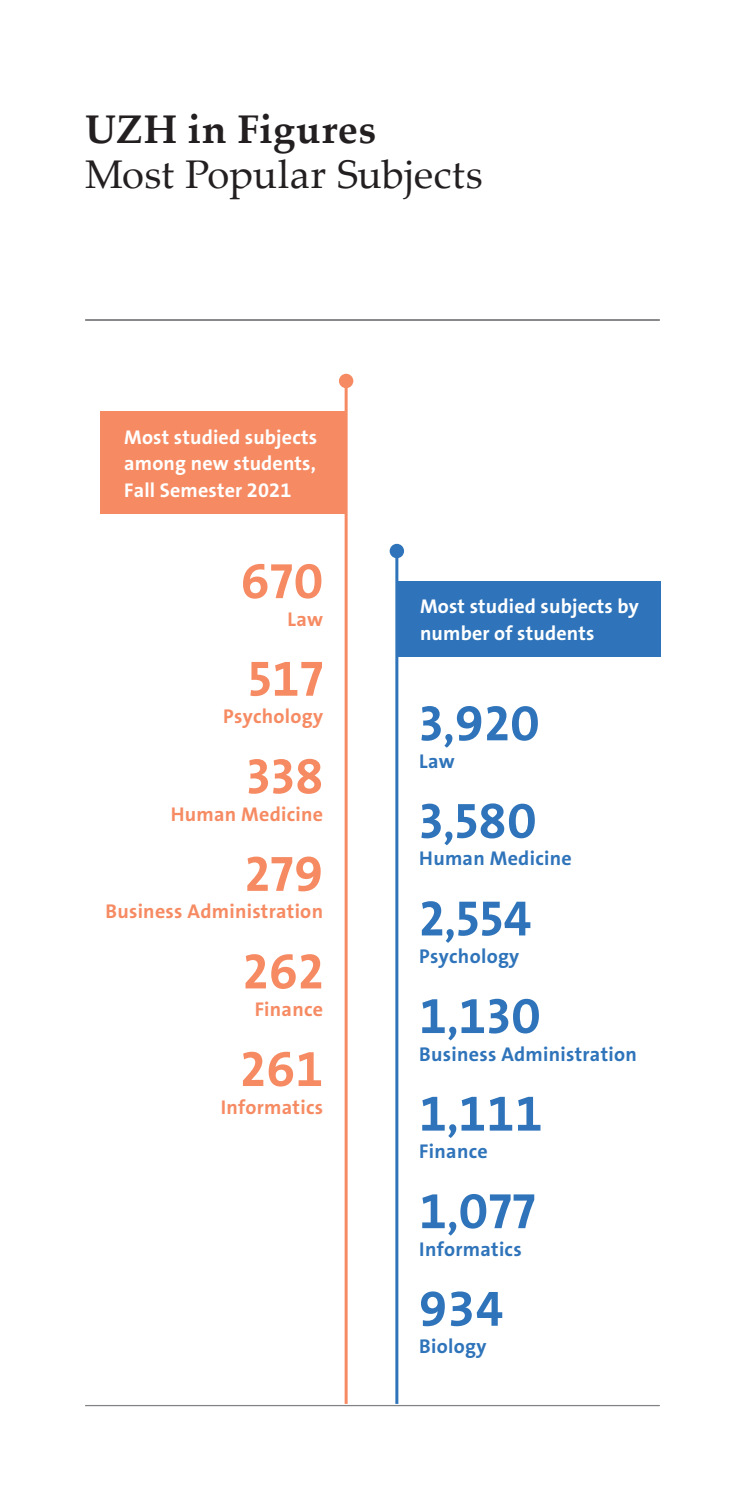
<style>
.page{position:relative;width:745px;height:1489px;background:#fff}
.page>*{position:absolute;margin:0;border:0;box-sizing:border-box;transform-origin:0 0}
.t1{font:50px "The Sans LP7 Bld";letter-spacing:.015em;color:#2f74ba}
.t2{font:50px "The Sans LP7 Bld";color:#f68b63}
.t3{font:40px "Palatino Linotype";letter-spacing:.005em;color:#231f20}
.t4{font:700 40px "Palatino Linotype";letter-spacing:.015em;color:#231f20}
.t5{font:20px/26.2px "The Sans LP7 Bld";letter-spacing:.01em;color:#fff;text-align:justify}
.t6{font:20px "The Sans LP7 Bld";letter-spacing:.015em;color:#2f74ba}
.t7{font:20px "The Sans LP7 Bld";letter-spacing:.015em;color:#f68b63}
</style>
<div class="page">
<div style="left:398px;top:580px;width:262px;height:76px;background:#2f74ba"></div>
<div style="left:100px;top:411px;width:245px;height:103px;background:#f68b63"></div>
<hr style="left:85px;top:319px;width:574px;height:2px;background:#808285">
<hr style="left:395px;top:551px;width:3px;height:852px;background:#2f74ba">
<div style="left:389px;top:544px;width:15px;height:14px;background:#2f74ba;border-radius:50%"></div>
<hr style="left:344px;top:381px;width:3px;height:1022px;background:#f68b63">
<div style="left:339px;top:374px;width:14px;height:14px;background:#f68b63;border-radius:50%"></div>
<hr style="left:85px;top:1404px;width:574px;height:1px;background:#808285">
<h2 class="t4" style="left:85px;top:101px;width:292px">UZH in Figures</h2>
<h2 class="t3" style="left:85px;top:146px;width:399px">Most Popular Subjects</h2>
<p class="t5" style="left:124px;top:424px;width:194px">Most studied subjects among new students, Fall Semester 2021</p>
<h1 class="t2" style="left:240px;top:549px;width:84px">670</h1>
<p class="t7" style="left:287px;top:606px;width:37px">Law</p>
<h1 class="t2" style="left:248px;top:646px;width:76px">517</h1>
<p class="t7" style="left:223px;top:703px;width:101px">Psychology</p>
<h1 class="t2" style="left:246px;top:744px;width:78px">338</h1>
<p class="t7" style="left:171px;top:801px;width:154px">Human Medicine</p>
<h1 class="t2" style="left:245px;top:841px;width:80px">279</h1>
<p class="t7" style="left:105px;top:898px;width:219px">Business Administration</p>
<h1 class="t2" style="left:243px;top:939px;width:82px">262</h1>
<p class="t7" style="left:254px;top:996px;width:70px">Finance</p>
<h1 class="t2" style="left:240px;top:1036px;width:84px">261</h1>
<p class="t7" style="left:220px;top:1093px;width:104px">Informatics</p>
<p class="t5" style="left:420px;top:593px;width:220px">Most studied subjects by number of students</p>
<h1 class="t1" style="left:419px;top:691px;width:122px">3,920</h1>
<p class="t6" style="left:419px;top:748px;width:37px">Law</p>
<h1 class="t1" style="left:419px;top:788px;width:119px">3,580</h1>
<p class="t6" style="left:419px;top:845px;width:154px">Human Medicine</p>
<h1 class="t1" style="left:419px;top:886px;width:113px">2,554</h1>
<p class="t6" style="left:419px;top:943px;width:101px">Psychology</p>
<h1 class="t1" style="left:419px;top:983px;width:123px">1,130</h1>
<p class="t6" style="left:419px;top:1040px;width:219px">Business Administration</p>
<h1 class="t1" style="left:419px;top:1081px;width:125px">1,111</h1>
<p class="t6" style="left:419px;top:1138px;width:70px">Finance</p>
<h1 class="t1" style="left:419px;top:1179px;width:118px">1,077</h1>
<p class="t6" style="left:419px;top:1235px;width:104px">Informatics</p>
<h1 class="t1" style="left:419px;top:1276px;width:85px">934</h1>
<p class="t6" style="left:419px;top:1333px;width:68px">Biology</p>
</div>
